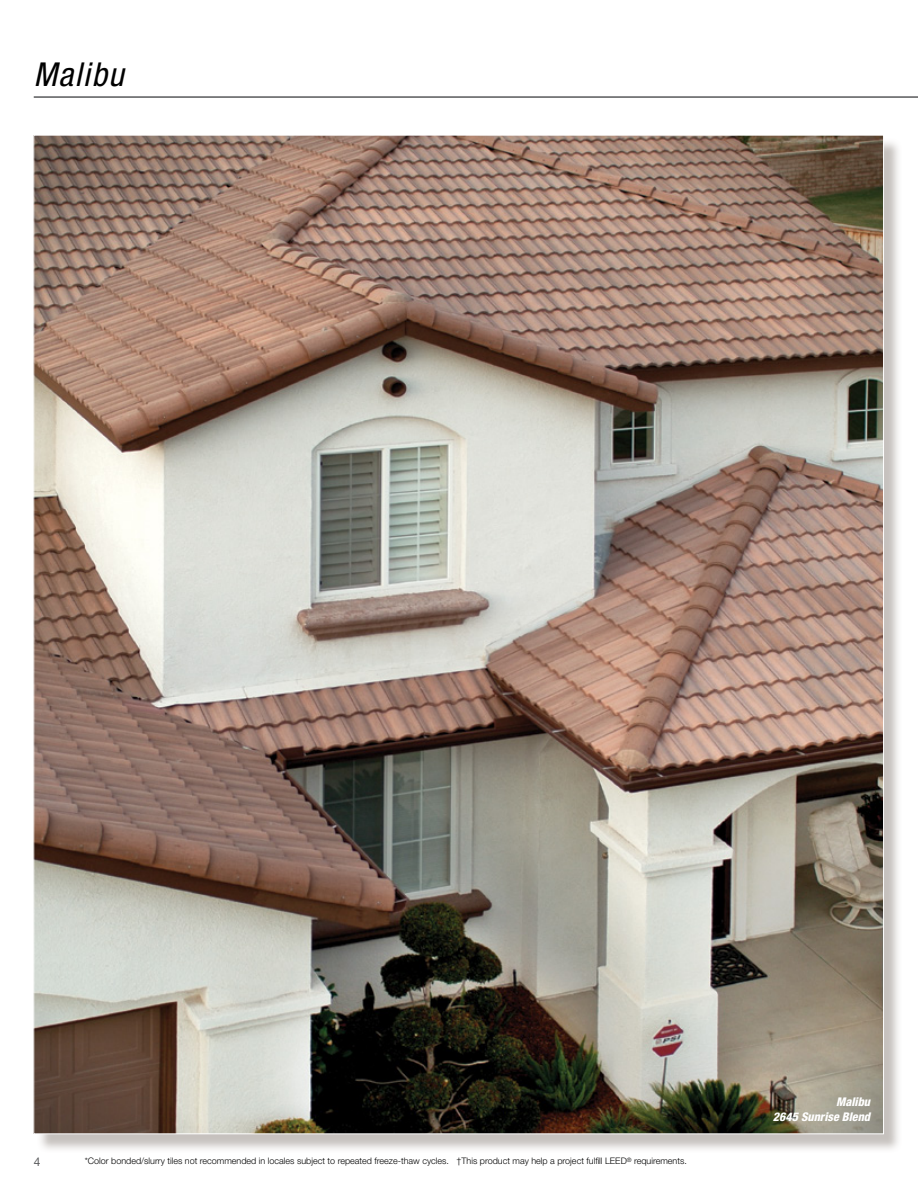
<style>
.page{position:relative;width:918px;height:1188px;background:#fff}
.page>*{position:absolute;margin:0;border:0;box-sizing:border-box;transform-origin:0 0}
.t1{font:italic condensed 33px "Helvetica Neue";letter-spacing:.05em;color:#000}
.t2{font:italic 800 condensed 12px/15px "Helvetica Neue";color:#fff;text-align:right}
.t3{font:12px "Helvetica Neue";color:#58595b}
.t4{font:300 9px "Helvetica Neue";color:#000}
</style>
<div class="page">
<div style="left:36px;top:137px;width:867px;height:1015px;background:#80766e;opacity:.45"></div>
<img style="left:36px;top:137px;width:846px;height:995px">
<hr style="left:34px;top:96px;width:884px;height:2px;background:#58595b">
<h1 class="t1" style="left:34px;top:55px;width:92px">Malibu</h1>
<h2 class="t3" style="left:34px;top:1154px;width:8px">4</h2>
<p class="t4" style="left:85px;top:1156px;width:604px">*Color bonded/slurry tiles not recommended in locales subject to repeated freeze-thaw cycles. †This product may help a project fulfill LEED<sup>®</sup> requirements.</p>
<h2 class="t2" style="left:773px;top:1094px;width:99px">Malibu<br>2645 Sunrise Blend</h2>
</div>
